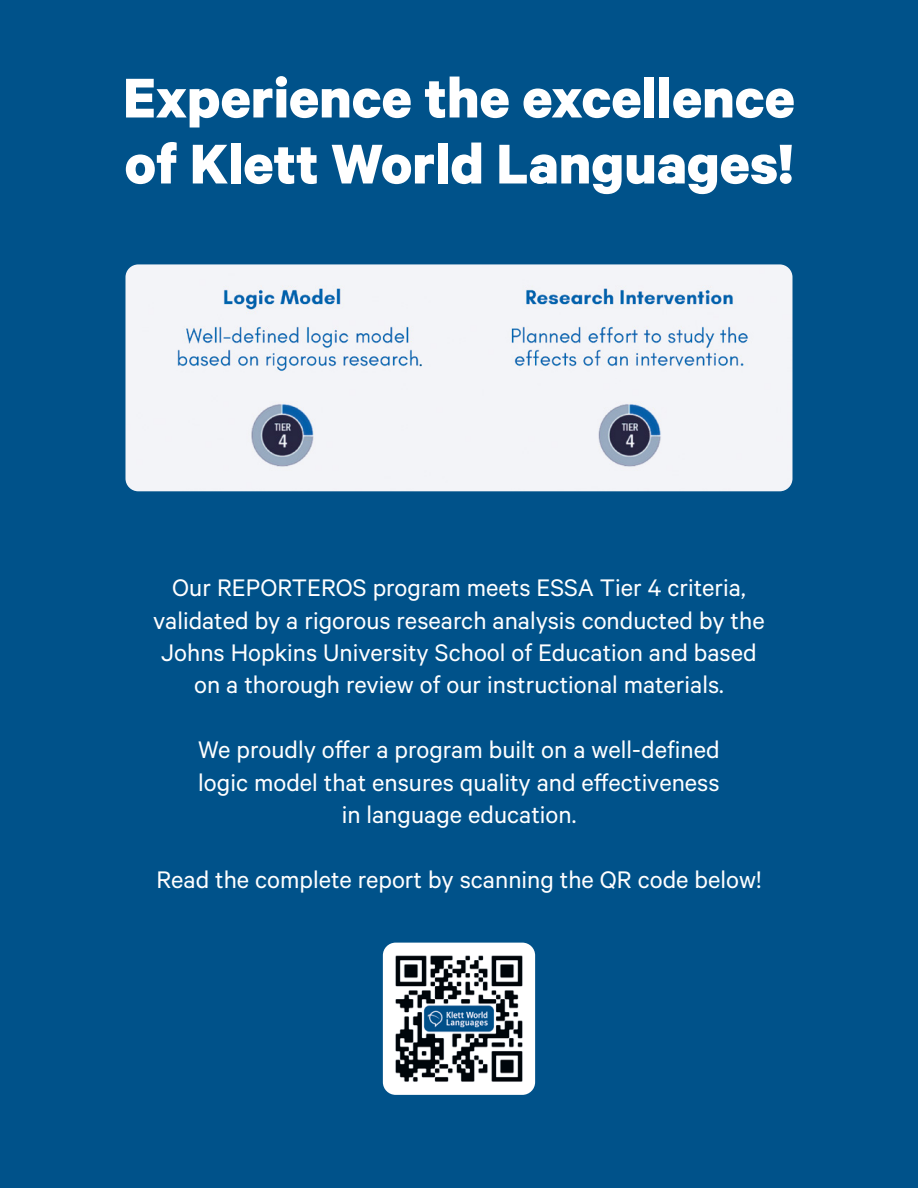
<style>
.page{position:relative;width:918px;height:1188px;background:#00528a}
.page>*{position:absolute;margin:0;border:0;box-sizing:border-box;transform-origin:0 0}
.t1{font:700 63px/66px "Calibre";color:#fff}
.t2{font:27px/32.4px "Calibre";color:#fff;text-align:center}
.t3{font:18px "Minion Pro";color:#00528a}
</style>
<div class="page">
<img style="left:383px;top:943px;width:152px;height:152px">
<img style="left:125px;top:264px;width:668px;height:227px">
<p class="t1" style="left:123px;top:63px;width:673px">Experience the excellence of Klett World Languages!</p>
<p class="t3" style="left:419px;top:348px;width:6px">.</p>
<p class="t2" style="left:153px;top:571px;width:613px">Our REPORTEROS program meets ESSA Tier 4 criteria, validated by a rigorous research analysis conducted by the Johns Hopkins University School of Education and based on a thorough review of our instructional materials.</p>
<p class="t2" style="left:198px;top:733px;width:523px">We proudly offer a program built on a well-defined logic model that ensures quality and effectiveness in language education.</p>
<p class="t2" style="left:156px;top:862px;width:607px">Read the complete report by scanning the QR code below!</p>
</div>
